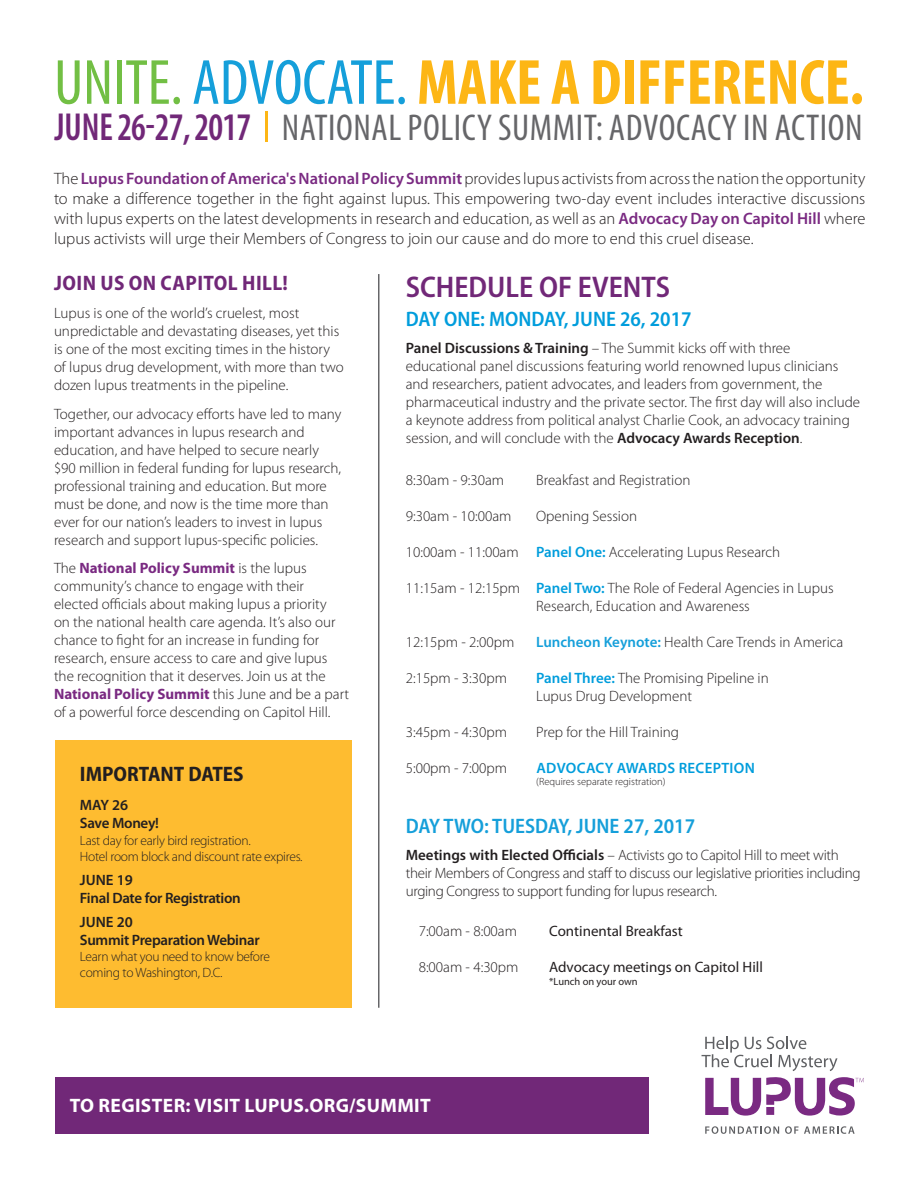
<style>
.page{position:relative;width:918px;height:1188px;background:#fff}
.page>*{position:absolute;margin:0;border:0;box-sizing:border-box;transform-origin:0 0}
.t1{font:700 condensed 64.35px "Myriad Pro";letter-spacing:-.005em;color:#fdb615}
.t2{font:condensed 37.5px "Myriad Pro";letter-spacing:.015em;color:#666669}
.t3{font:600 semi-condensed 30px "Myriad Pro";color:#712878}
.t4{font:600 semi-condensed 21px "Myriad Pro";color:#159fda}
.t5{font:600 semi-condensed 21px "Myriad Pro";color:#009ddc}
.t6{font:700 semi-condensed 21px "Myriad Pro";letter-spacing:.02em;color:#712878}
.t7{font:700 semi-condensed 21px "Myriad Pro";color:#231f20}
.t8{font:700 19.5px "Myriad Pro";letter-spacing:.02em;color:#fff}
.t9{font:300 16.5px/19.8px "Myriad Pro";color:#231f20;text-align:justify}
.t10{font:300 15px/18px "Myriad Pro";color:#231f20}
.t11{font:300 15px/18px "Myriad Pro";letter-spacing:-.02em;color:#231f20}
.t12{font:600 15px/18px "Myriad Pro";letter-spacing:-.02em;color:#231f20}
.t13{font:15px "Myriad Pro";color:#231f20}
.t14{font:600 15px "Myriad Pro";letter-spacing:.02em;color:#009ddc}
.t15{font:300 13.5px/16.2px "Myriad Pro";letter-spacing:-.02em;color:#231f20}
.t16{font:300 10.5px "Myriad Pro";color:#231f20}
.t17{font:10.5px "Myriad Pro";color:#231f20}
.s1{font-weight:400;color:#72bf44}
.s2{font-weight:400;color:#159fda}
.s3{font-weight:600;font-size:39.3px;color:#712878}
.s4{font-weight:600;color:#7a2a82}
.s5{font-weight:700;color:#7a2a82}
.s6{font-weight:600}
.s7{font-weight:600;color:#009ddc}
.s8{font-weight:600;color:#159fda}
</style>
<div class="page">
<div style="left:55px;top:1078px;width:594px;height:56px;background:#712878"></div>
<div style="left:55px;top:740px;width:297px;height:268px;background:#febc30"></div>
<hr style="left:378px;top:274px;width:2px;height:734px;background:#666669">
<svg style="left:705px;top:1126px;width:74px;height:8px"></svg>
<svg style="left:785px;top:1126px;width:13px;height:8px"></svg>
<svg style="left:804px;top:1126px;width:51px;height:8px"></svg>
<svg style="left:702px;top:1036px;width:162px;height:80px"></svg>
<hr style="left:265px;top:111px;width:3px;height:31px;background:#fdb615">
<h1 class="t1" style="left:54px;top:42px;width:812px"><span class="s1">UNITE.</span> <span class="s2">ADVOCATE.</span>MAKE A DIFFERENCE.</h1>
<h2 class="t2" style="left:54px;top:105px;width:810px"><span class="s3">JUNE 26-27, 2017</span> NATIONAL POLICY SUMMIT: ADVOCACY IN ACTION</h2>
<p class="t9" style="left:54px;top:169px;width:813px">The <span class="s4">Lupus Foundation of America's National Policy Summit</span>provides lupus activists from across the nation the opportunity to make a difference together in the fight against lupus. This empowering two-day event includes interactive discussions with lupus experts on the latest developments in research and education, as well as an <span class="s4">Advocacy Day on Capitol Hill</span> where lupus activists will urge their Members of Congress to join our cause and do more to end this cruel disease.</p>
<h3 class="t6" style="left:54px;top:269px;width:235px">JOIN US ON CAPITOL HILL!</h3>
<p class="t10" style="left:54px;top:304px;width:291px">Lupus is one of the world’s cruelest, most unpredictable and devastating diseases, yet this is one of the most exciting times in the history of lupus drug development, with more than two dozen lupus treatments in the pipeline.</p>
<p class="t10" style="left:54px;top:405px;width:289px">Together, our advocacy efforts have led to many important advances in lupus research and education, and have helped to secure nearly $90 million in federal funding for lupus research, professional training and education. But more must be done, and now is the time more than ever for our nation’s leaders to invest in lupus research and support lupus-specific policies.</p>
<p class="t10" style="left:54px;top:559px;width:297px">The <span class="s5">National Policy Summit</span> is the lupus community’s chance to engage with their elected officials about making lupus a priority<br>on the national health care agenda. It’s also our chance to fight for an increase in funding for research, ensure access to care and give lupus the recognition that it deserves. Join us at the <span class="s5">National Policy Summit</span> this June and be a part of a powerful force descending on Capitol Hill.</p>
<h3 class="t3" style="left:406px;top:268px;width:266px">SCHEDULE OF EVENTS</h3>
<h3 class="t5" style="left:406px;top:306px;width:287px">DAY ONE: MONDAY, JUNE 26, 2017</h3>
<p class="t10" style="left:406px;top:339px;width:456px"><span class="s6">Panel Discussions &amp; Training</span> – The Summit kicks off with three educational panel discussions featuring world renowned lupus clinicians and researchers, patient advocates, and leaders from government, the pharmaceutical industry and the private sector. The first day will also include a keynote address from political analyst Charlie Cook, an advocacy training session, and will conclude with the <span class="s6">Advocacy Awards Reception</span>.</p>
<p class="t10" style="left:536px;top:471px;width:156px">Breakfast and Registration</p>
<p class="t10" style="left:536px;top:507px;width:102px">Opening Session</p>
<p class="t10" style="left:536px;top:543px;width:245px"><span class="s7">Panel One:</span> Accelerating Lupus Research</p>
<p class="t10" style="left:536px;top:579px;width:299px"><span class="s7">Panel Two:</span> The Role of Federal Agencies in Lupus<br>Research, Education and Awareness</p>
<p class="t10" style="left:536px;top:633px;width:309px"><span class="s8">Luncheon Keynote:</span> Health Care Trends in America</p>
<p class="t10" style="left:536px;top:669px;width:234px"><span class="s7">Panel Three:</span> The Promising Pipeline in<br>Lupus Drug Development</p>
<p class="t10" style="left:536px;top:723px;width:144px">Prep for the Hill Training</p>
<p class="t14" style="left:536px;top:758px;width:220px">ADVOCACY AWARDS RECEPTION</p>
<p class="t16" style="left:536px;top:775px;width:131px">(Requires separate registration)</p>
<p class="t10" style="left:406px;top:471px;width:100px">8:30am - 9:30am</p>
<p class="t10" style="left:406px;top:507px;width:107px">9:30am - 10:00am</p>
<p class="t10" style="left:406px;top:543px;width:115px">10:00am - 11:00am</p>
<p class="t10" style="left:406px;top:579px;width:116px">11:15am - 12:15pm</p>
<p class="t10" style="left:406px;top:633px;width:110px">12:15pm - 2:00pm</p>
<p class="t10" style="left:406px;top:669px;width:103px">2:15pm - 3:30pm</p>
<p class="t10" style="left:406px;top:723px;width:103px">3:45pm - 4:30pm</p>
<p class="t10" style="left:406px;top:759px;width:103px">5:00pm - 7:00pm</p>
<h3 class="t7" style="left:80px;top:761px;width:165px">IMPORTANT DATES</h3>
<p class="t12" style="left:80px;top:796px;width:81px">MAY 26<br>Save Money!</p>
<p class="t15" style="left:80px;top:832px;width:224px">Last day for early bird registration.<br>Hotel room block and discount rate expires.</p>
<p class="t12" style="left:80px;top:870px;width:162px">JUNE 19<br>Final Date for Registration</p>
<p class="t12" style="left:80px;top:913px;width:181px">JUNE 20<br>Summit Preparation Webinar</p>
<p class="t15" style="left:80px;top:948px;width:192px">Learn what you need to know before coming to Washington, D.C.</p>
<h3 class="t4" style="left:406px;top:813px;width:291px">DAY TWO: TUESDAY, JUNE 27, 2017</h3>
<p class="t11" style="left:406px;top:846px;width:456px"><span class="s6">Meetings with Elected Officials</span> – Activists go to Capitol Hill to meet with their Members of Congress and staff to discuss our legislative priorities including urging Congress to support funding for lupus research.</p>
<p class="t13" style="left:549px;top:922px;width:135px">Continental Breakfast</p>
<p class="t13" style="left:549px;top:958px;width:215px">Advocacy meetings on Capitol Hill</p>
<p class="t17" style="left:549px;top:975px;width:90px">*Lunch on your own</p>
<p class="t10" style="left:419px;top:922px;width:100px">7:00am - 8:00am</p>
<p class="t10" style="left:419px;top:958px;width:101px">8:00am - 4:30pm</p>
<h3 class="t8" style="left:70px;top:1092px;width:363px">TO REGISTER: VISIT LUPUS.ORG/SUMMIT</h3>
</div>
